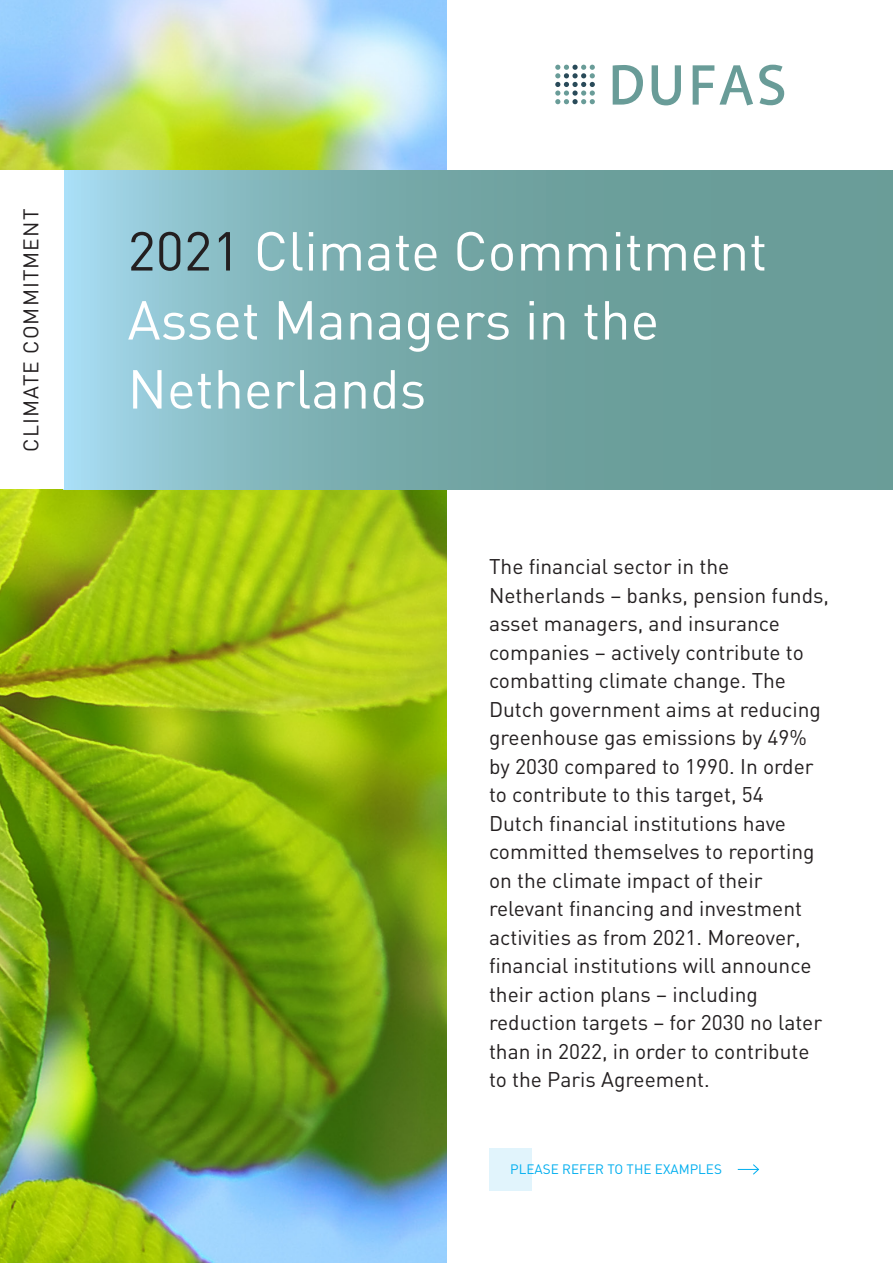
<style>
.page{position:relative;width:893px;height:1263px;background:#fff}
.page>*{position:absolute;margin:0;border:0;box-sizing:border-box;transform-origin:0 0}
.Titel{font:54px/69px "DIN";color:#fff}
.Inleiding{font:21px/28.5px "DIN";color:#231f20}
.Inleiding-2{font:21px "DIN";letter-spacing:.05em;color:#231f20}
.t1{font:13.5px "DIN";color:#00aeef}
.s1{color:#231f20}
</style>
<div class="page">
<img style="left:0;top:0;width:446px;height:1263px">
<svg style="left:64px;top:170px;width:829px;height:319px;background:#78acae"></svg>
<div style="left:0;top:170px;width:64px;height:319px;background:#fff"></div>
<div style="left:489px;top:1148px;width:42px;height:43px;background:#e1f4fc"></div>
<svg style="left:738px;top:1164px;width:22px;height:11px"></svg>
<svg style="left:613px;top:65px;width:171px;height:40px"></svg>
<svg style="left:555px;top:65px;width:40px;height:39px"></svg>
<p class="Inleiding-2" style="left:18px;top:452px;width:244px;rotate:-90deg">CLIMATE COMMITMENT</p>
<p class="Titel" style="left:128px;top:216px;width:641px"><span class="s1">2021</span> Climate Commitment<br>Asset Managers in the<br>Netherlands</p>
<p class="Inleiding" style="left:489px;top:552px;width:342px">The financial sector in the Netherlands – banks, pension funds, asset managers, and insurance companies – actively contribute to combatting climate change. The Dutch government aims at reducing greenhouse gas emissions by 49% by 2030 compared to 1990. In order to contribute to this target, 54<br>Dutch financial institutions have committed themselves to reporting on the climate impact of their relevant financing and investment activities as from 2021. Moreover, financial institutions will announce their action plans – including reduction targets – for 2030 no later than in 2022, in order to contribute to the Paris Agreement.</p>
<p class="t1" style="left:510px;top:1161px;width:213px">PLEASE REFER TO THE EXAMPLES</p>
</div>
